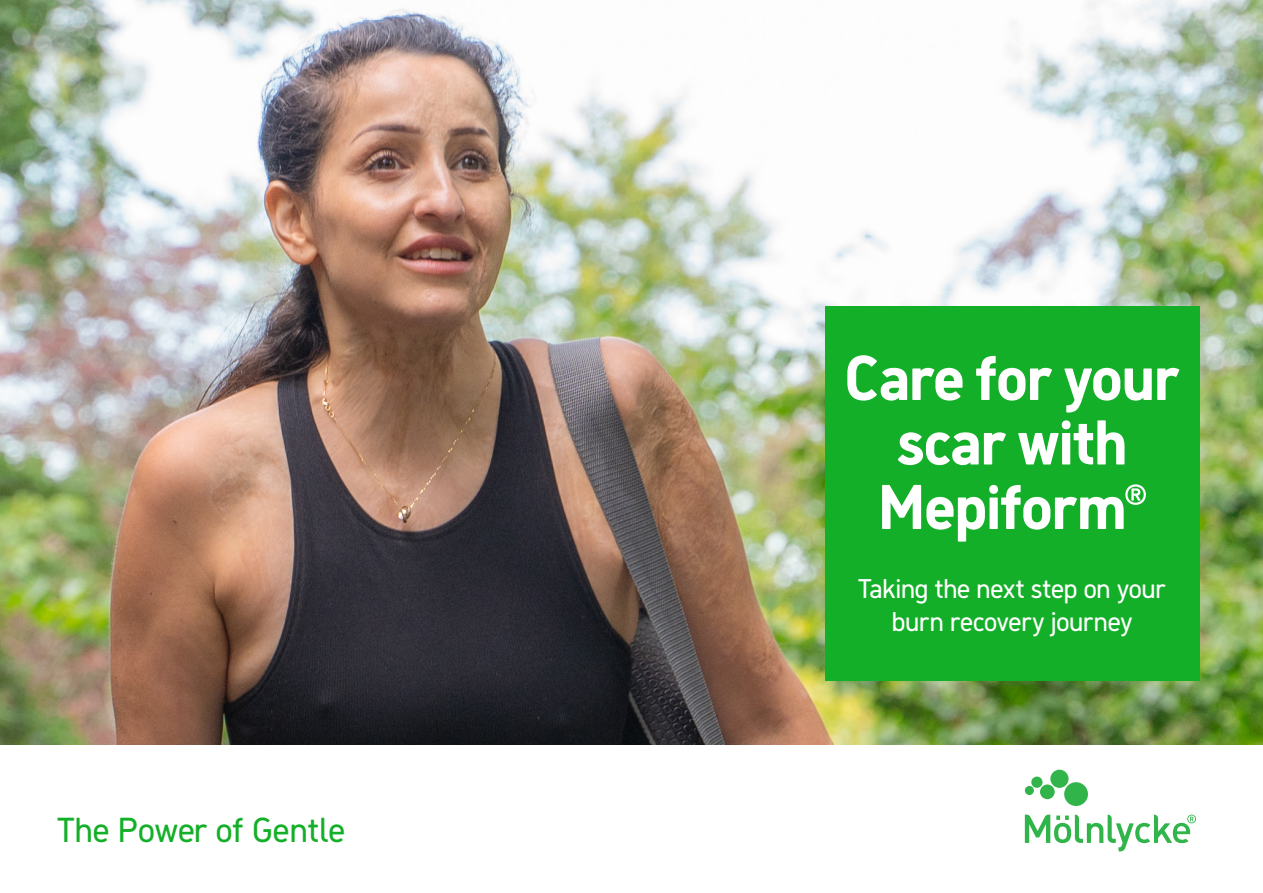
<style>
.page{position:relative;width:1263px;height:893px;background:#fff}
.page>*{position:absolute;margin:0;border:0;box-sizing:border-box;transform-origin:0 0}
.t1{font:700 63px/64.5px "Molnlycke Sans";letter-spacing:-.01em;color:#fff;text-align:center}
.t2{font:34.65px "Molnlycke Sans";color:#14af28}
.t3{font:27px/33px "Molnlycke Sans";letter-spacing:-.005em;color:#fff;text-align:center}
</style>
<div class="page">
<svg style="left:1025px;top:770px;width:171px;height:81px"></svg>
<img style="left:0;top:0;width:1263px;height:744px">
<div style="left:825px;top:306px;width:374px;height:374px;background:#14af28"></div>
<p class="t2" style="left:57px;top:809px;width:289px">The Power of Gentle</p>
<h1 class="t1" style="left:844px;top:345px;width:337px">Care for your scar with<br>Mepiform®</h1>
<p class="t3" style="left:858px;top:571px;width:310px">Taking the next step on your burn recovery journey</p>
</div>
